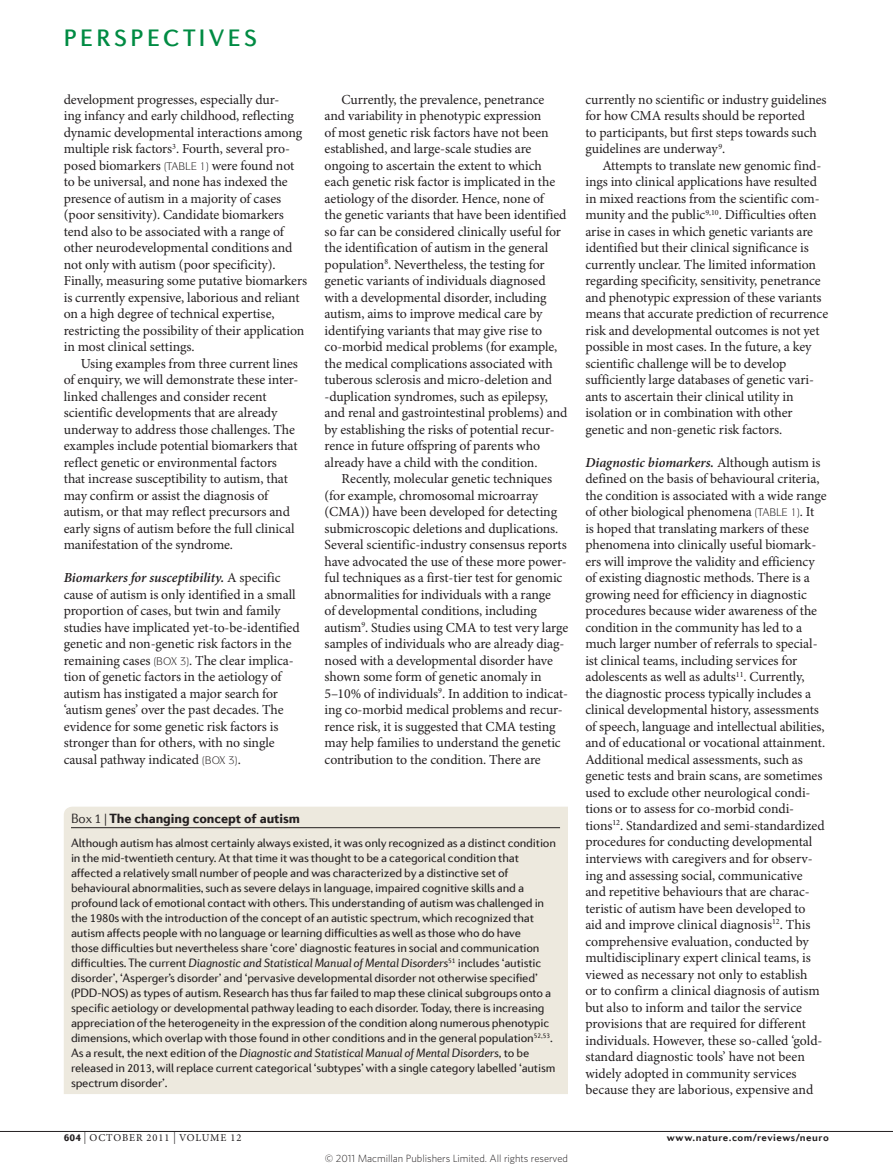
<style>
.page{position:relative;width:893px;height:1174px;background:#fff}
.page>*{position:absolute;margin:0;border:0;box-sizing:border-box;transform-origin:0 0}
.sectionheader{font:500 24px "Diverda Sans Com";letter-spacing:.14em;color:#008b43}
.bodyindent{font:13.8px/16.5px "Minion Pro";letter-spacing:-.005em;color:#231f20}
.bodyfirst{font:13.8px/16.5px "Minion Pro";letter-spacing:-.005em;color:#231f20}
.boxtitletint{font:900 13.5px "Diverda Sans Com";letter-spacing:-.005em;color:#231f20}
.boxbody1tint{font:12.3px/15px "Diverda Sans Com";letter-spacing:-.015em;color:#231f20}
.t1{font:300 10.5px "Whitney";color:#231f20}
.t2{font:700 10.5px "Diverda Sans Com";letter-spacing:.045em;color:#231f20}
.t3{font:10.5px "Minion Pro";letter-spacing:.085em;color:#231f20}
.s1{font-weight:600;font-style:italic}
.s2{font-weight:300}
.s3{font-style:italic}
.s4{font-family:"Diverda Sans Com";font-weight:900}
.s5{font-size:12px}
</style>
<div class="page">
<hr style="left:0;top:1131px;width:893px;height:1px;background:#231f20">
<div style="left:64px;top:806px;width:504px;height:288px;background:#ede9de"></div>
<hr style="left:71px;top:827px;width:489px;height:1px;background:#231f20">
<p class="sectionheader" style="left:64px;top:24px;width:195px">PERSPECTIVES</p>
<p class="bodyfirst" style="left:64px;top:92px;width:240px">development progresses, especially dur-<br>ing infancy and early childhood, reflecting dynamic developmental interactions among multiple risk factors<sup>3</sup>. Fourth, several pro&shy;posed biomarkers</p>
<p class="bodyfirst" style="left:64px;top:158px;width:245px;text-indent:148px">were found not to be universal, and none has indexed the presence of autism in a majority of cases (poor sensitivity). Candidate biomarkers tend also to be associated with a range of other neurodevelopmental conditions and not only with autism (poor specificity).<br>Finally, measuring some putative biomarkers is currently expensive, laborious and reliant on a high degree of technical expertise, restricting the possibility of their application in most clinical settings.</p>
<p class="bodyindent" style="left:64px;top:356px;width:236px;text-indent:17px">Using examples from three current lines of enquiry, we will demonstrate these inter&shy;linked challenges and consider recent scientific developments that are already underway to address those challenges. The examples include potential biomarkers that reflect genetic or environmental factors that increase susceptibility to autism, that may confirm or assist the diagnosis of autism, or that may reflect precursors and early signs of autism before the full clinical manifestation of the syndrome.</p>
<p class="bodyfirst" style="left:64px;top:570px;width:237px"><span class="s1">Biomarkers for susceptibility.</span> A specific cause of autism is only identified in a small proportion of cases, but twin and family studies have implicated yet-to-be-identified genetic and non-genetic risk factors in the remaining cases</p>
<p class="bodyfirst" style="left:64px;top:653px;width:232px;text-indent:116px">✓ . The clear implica&shy;tion of genetic factors in the aetiology of autism has instigated a major search for ‘autism genes’ over the past decades. The evidence for some genetic risk factors is stronger than for others, with no single causal pathway indicated</p>
<p class="bodyfirst" style="left:228px;top:752px;width:14px">✓ .</p>
<p class="bodyindent" style="left:325px;top:92px;width:244px;text-indent:17px">Currently, the prevalence, penetrance and variability in phenotypic expression<br>of most genetic risk factors have not been established, and large-scale studies are ongoing to ascertain the extent to which each genetic risk factor is implicated in the aetiology of the disorder. Hence, none of<br>the genetic variants that have been identified so far can be considered clinically useful for the identification of autism in the general population<sup>8</sup>. Nevertheless, the testing for genetic variants of individuals diagnosed with a developmental disorder, including autism, aims to improve medical care by identifying variants that may give rise to co-morbid medical problems (for example, the medical complications associated with tuberous sclerosis and micro-deletion and -duplication syndromes, such as epilepsy, and renal and gastrointestinal problems) and by establishing the risks of potential recur&shy;rence in future offspring of parents who already have a child with the condition.</p>
<p class="bodyindent" style="left:325px;top:471px;width:245px;text-indent:17px">Recently, molecular genetic techniques (for example, chromosomal microarray (CMA)) have been developed for detecting submicroscopic deletions and duplications.<br>Several scientific-industry consensus reports have advocated the use of these more power&shy;ful techniques as a first-tier test for genomic abnormalities for individuals with a range<br>of developmental conditions, including autism<sup>9</sup>. Studies using CMA to test very large samples of individuals who are already diag&shy;nosed with a developmental disorder have shown some form of genetic anomaly in 5–10% of individuals<sup>9</sup>. In addition to indicat&shy;ing co-morbid medical problems and recur&shy;rence risk, it is suggested that CMA testing may help families to understand the genetic contribution to the condition. There are</p>
<p class="boxtitletint" style="left:71px;top:810px;width:230px"><span class="s2">Box 1 |</span> The changing concept of autism</p>
<p class="boxbody1tint" style="left:71px;top:835px;width:487px">Although autism has almost certainly always existed, it was only recognized as a distinct condition in the mid-twentieth century. At that time it was thought to be a categorical condition that affected a relatively small number of people and was characterized by a distinctive set of behavioural abnormalities, such as severe delays in language, impaired cognitive skills and a profound lack of emotional contact with others. This understanding of autism was challenged in the 1980s with the introduction of the concept of an autistic spectrum, which recognized that autism affects people with no language or learning difficulties as well as those who do have<br>those difficulties but nevertheless share ‘core’ diagnostic features in social and communication difficulties. The current <span class="s3">Diagnostic and Statistical Manual of Mental Disorders</span><sup>51</sup> includes ‘autistic disorder’, ‘Asperger’s disorder’ and ‘pervasive developmental disorder not otherwise specified’ (PDD-NOS) as types of autism. Research has thus far failed to map these clinical subgroups onto a specific aetiology or developmental pathway leading to each disorder. Today, there is increasing appreciation of the heterogeneity in the expression of the condition along numerous phenotypic dimensions, which overlap with those found in other conditions and in the general population<sup>52,53</sup>.<br>As a result, the next edition of the <span class="s3">Diagnostic and Statistical Manual of Mental Disorders,</span> to be released in 2013, will replace current categorical ‘subtypes’ with a single category labelled ‘autism spectrum disorder’.</p>
<p class="bodyindent" style="left:585px;top:92px;width:243px">currently no scientific or industry guidelines for how CMA results should be reported<br>to participants, but first steps towards such guidelines are underway<sup>9</sup>.</p>
<p class="bodyindent" style="left:585px;top:158px;width:244px;text-indent:17px">Attempts to translate new genomic find&shy;ings into clinical applications have resulted in mixed reactions from the scientific com&shy;munity and the public<sup>9,10</sup>. Difficulties often arise in cases in which genetic variants are identified but their clinical significance is currently unclear. The limited information regarding specificity, sensitivity, penetrance and phenotypic expression of these variants means that accurate prediction of recurrence risk and developmental outcomes is not yet possible in most cases. In the future, a key scientific challenge will be to develop sufficiently large databases of genetic vari&shy;ants to ascertain their clinical utility in isolation or in combination with other genetic and non-genetic risk factors.</p>
<p class="bodyfirst" style="left:585px;top:455px;width:243px"><span class="s1">Diagnostic biomarkers.</span> Although autism is defined on the basis of behavioural criteria, the condition is associated with a wide range of other biological phenomena</p>
<p class="bodyfirst" style="left:585px;top:504px;width:241px;text-indent:215px">. It is hoped that translating markers of these phenomena into clinically useful biomark&shy;ers will improve the validity and efficiency of existing diagnostic methods. There is a growing need for efficiency in diagnostic procedures because wider awareness of the condition in the community has led to a much larger number of referrals to special&shy;ist clinical teams, including services for adolescents as well as adults<sup>11</sup>. Currently, the diagnostic process typically includes a clinical developmental history, assessments of speech, language and intellectual abilities, and of educational or vocational attainment.<br>Additional medical assessments, such as genetic tests and brain scans, are sometimes used to exclude other neurological condi&shy;tions or to assess for co-morbid condi&shy;tions<sup>12</sup>. Standardized and semi-standardized procedures for conducting developmental interviews with caregivers and for observ&shy;ing and assessing social, communicative and repetitive behaviours that are charac&shy;teristic of autism have been developed to aid and improve clinical diagnosis<sup>12</sup>. This comprehensive evaluation, conducted by multidisciplinary expert clinical teams, is viewed as necessary not only to establish<br>or to confirm a clinical diagnosis of autism but also to inform and tailor the service provisions that are required for different individuals. However, these so-called ‘gold&shy;standard diagnostic tools’ have not been widely adopted in community services because they are laborious, expensive and</p>
<p class="t3" style="left:64px;top:1131px;width:179px"><span class="s4">604</span> <span class="s5">|</span> OCTOBER 2011 <span class="s5">|</span> VOLUME 12</p>
<p class="t2" style="left:667px;top:1130px;width:164px">www.nature.com/reviews/neuro</p>
<p class="t1" style="left:325px;top:1151px;width:245px">© 2011 Macmillan Publishers Limited. All rights reserved</p>
</div>
